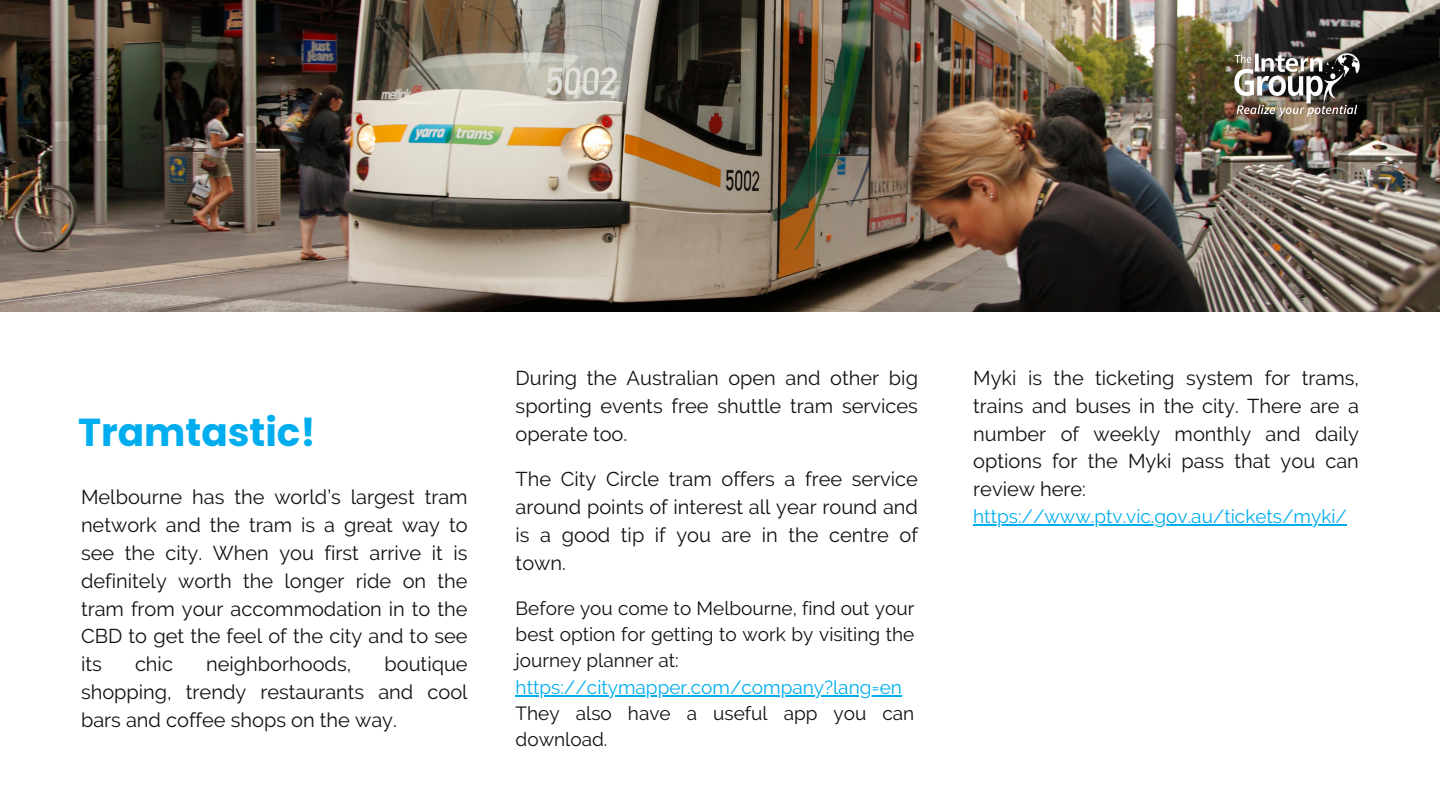
<style>
.page{position:relative;width:1440px;height:810px;background:#fff}
.page>*{position:absolute;margin:0;border:0;box-sizing:border-box;transform-origin:0 0}
.t1{font:700 39px "Poppins";color:#00adee}
.t2{font:20px/27.8px "Raleway";color:#101110;text-align:justify}
.t3{font:19px/26.2px "Raleway";color:#00adee}
.t4{font:19px/26.2px "Raleway";color:#101110;text-align:justify}
.s1{color:#101110}
</style>
<div class="page">
<img style="left:0;top:0;width:1440px;height:311px">
<hr style="left:973px;top:525px;width:374px;height:1px;background:#00adee">
<hr style="left:516px;top:695px;width:386px;height:2px;background:#00adee">
<img style="left:1235px;top:54px;width:124px;height:63px">
<p class="t1" style="left:78px;top:405px;width:239px">Tramtastic!</p>
<p class="t2" style="left:81px;top:484px;width:388px">Melbourne has the world’s largest tram network and the tram is a great way to see the city. When you first arrive it is definitely worth the longer ride on the tram from your accommodation in to the CBD to get the feel of the city and to see its</p>
<p class="t2" style="left:81px;top:650px;width:388px;text-indent:304px">boutique shopping, trendy restaurants and cool bars and coffee shops on the way.</p>
<p class="t2" style="left:135px;top:650px;width:39px">chic</p>
<p class="t2" style="left:206px;top:650px;width:147px">neighborhoods,</p>
<p class="t2" style="left:516px;top:364px;width:404px">During the Australian open and other big sporting events free shuttle tram services operate too.</p>
<p class="t2" style="left:516px;top:466px;width:404px">The City Circle tram offers a free service around points of interest all year round and is a good tip if you are in the centre of town.</p>
<p class="t4" style="left:516px;top:595px;width:400px">Before you come to Melbourne, find out your best option for getting to work by visiting the journey planner at:</p>
<p class="t3" style="left:516px;top:674px;width:400px">https://citymapper.com/company?lang=en<br><span class="s1">They also have a useful app you can download.</span></p>
<p class="t2" style="left:973px;top:364px;width:387px">Myki is the ticketing system for trams, trains and buses in the city. There are a number of weekly monthly and daily options for the Myki pass that you can review here:</p>
<p class="t3" style="left:973px;top:503px;width:375px">https://www.ptv.vic.gov.au/tickets/myki/</p>
</div>
